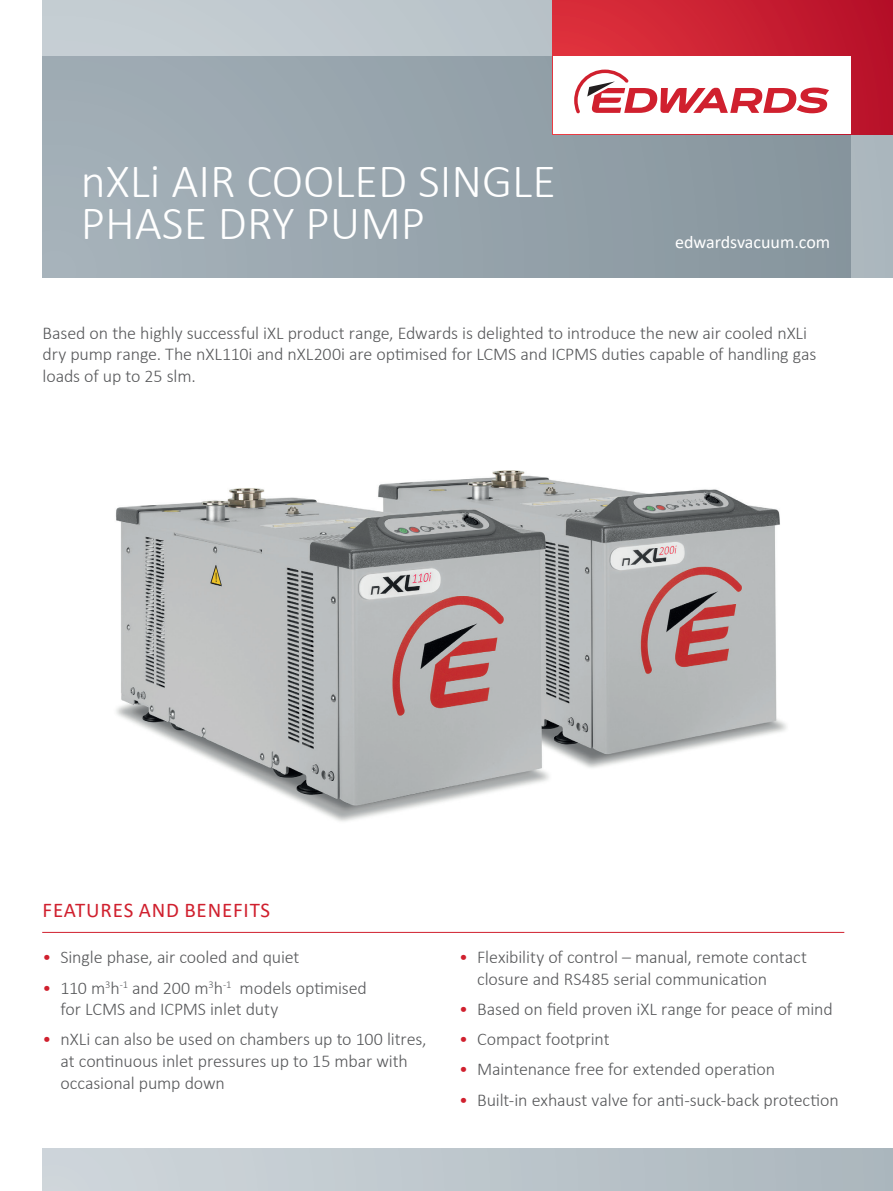
<style>
.page{position:relative;width:893px;height:1191px;background:#fff}
.page>*{position:absolute;margin:0;border:0;box-sizing:border-box;transform-origin:0 0}
.t1{font:300 48px/42px "Calibri";color:#fff}
.t2{font:21px "Calibri";letter-spacing:.04em;color:#d0202e}
.t3{font:300 18px/21.6px "Calibri";letter-spacing:-.005em;color:#57585a}
.t4{font:18px "Calibri";color:#fff}
.s1{color:#d0202e}
</style>
<div class="page">
<svg style="left:43px;top:0;width:850px;height:278px;background:#bbc4ca"></svg>
<div style="left:43px;top:1148px;width:850px;height:43px;background:linear-gradient(to right,#d0d7dc,#abb6bd)"></div>
<div style="left:43px;top:57px;width:807px;height:221px;background:linear-gradient(to right,#a5b1b9,#87959d)"></div>
<svg style="left:553px;top:0;width:340px;height:134px;background:#c92235"></svg>
<div style="left:553px;top:57px;width:297px;height:77px;background:#fff"></div>
<svg style="left:574px;top:70px;width:255px;height:43px"></svg>
<img style="left:116px;top:470px;width:671px;height:352px">
<hr style="left:42px;top:932px;width:802px;height:1px;background:#d0202e">
<h1 class="t1" style="left:81px;top:160px;width:477px">nXLi AIR COOLED SINGLE<br>PHASE DRY PUMP</h1>
<p class="t4" style="left:675px;top:230px;width:157px">edwardsvacuum.com</p>
<p class="t3" style="left:43px;top:321px;width:775px">Based on the highly successful iXL product range, Edwards is delighted to introduce the new air cooled nXLi dry pump range. The nXL110i and nXL200i are optimised for LCMS and ICPMS duties capable of handling gas loads of up to 25 slm.</p>
<p class="t2" style="left:43px;top:895px;width:229px">FEATURES AND BENEFITS</p>
<p class="t3" style="left:43px;top:946px;width:259px"><span class="s1">•</span> Single phase, air cooled and quiet</p>
<p class="t3" style="left:60px;top:976px;width:308px;text-indent:-18px"><span class="s1">•</span> 110 m<sup>3</sup>h<sup>-1</sup> and 200 m<sup>3</sup>h<sup>-1</sup> models optimised for LCMS and ICPMS inlet duty</p>
<p class="t3" style="left:60px;top:1028px;width:368px;text-indent:-18px"><span class="s1">•</span> nXLi can also be used on chambers up to 100 litres, at continuous inlet pressures up to 15 mbar with occasional pump down</p>
<p class="t3" style="left:477px;top:946px;width:331px;text-indent:-18px"><span class="s1">•</span> Flexibility of control – manual, remote contact closure and RS485 serial communication</p>
<p class="t3" style="left:459px;top:998px;width:375px"><span class="s1">•</span> Based on field proven iXL range for peace of mind</p>
<p class="t3" style="left:459px;top:1028px;width:152px"><span class="s1">•</span> Compact footprint</p>
<p class="t3" style="left:459px;top:1058px;width:317px"><span class="s1">•</span> Maintenance free for extended operation</p>
<p class="t3" style="left:459px;top:1088px;width:381px"><span class="s1">•</span> Built-in exhaust valve for anti-suck-back protection</p>
</div>
